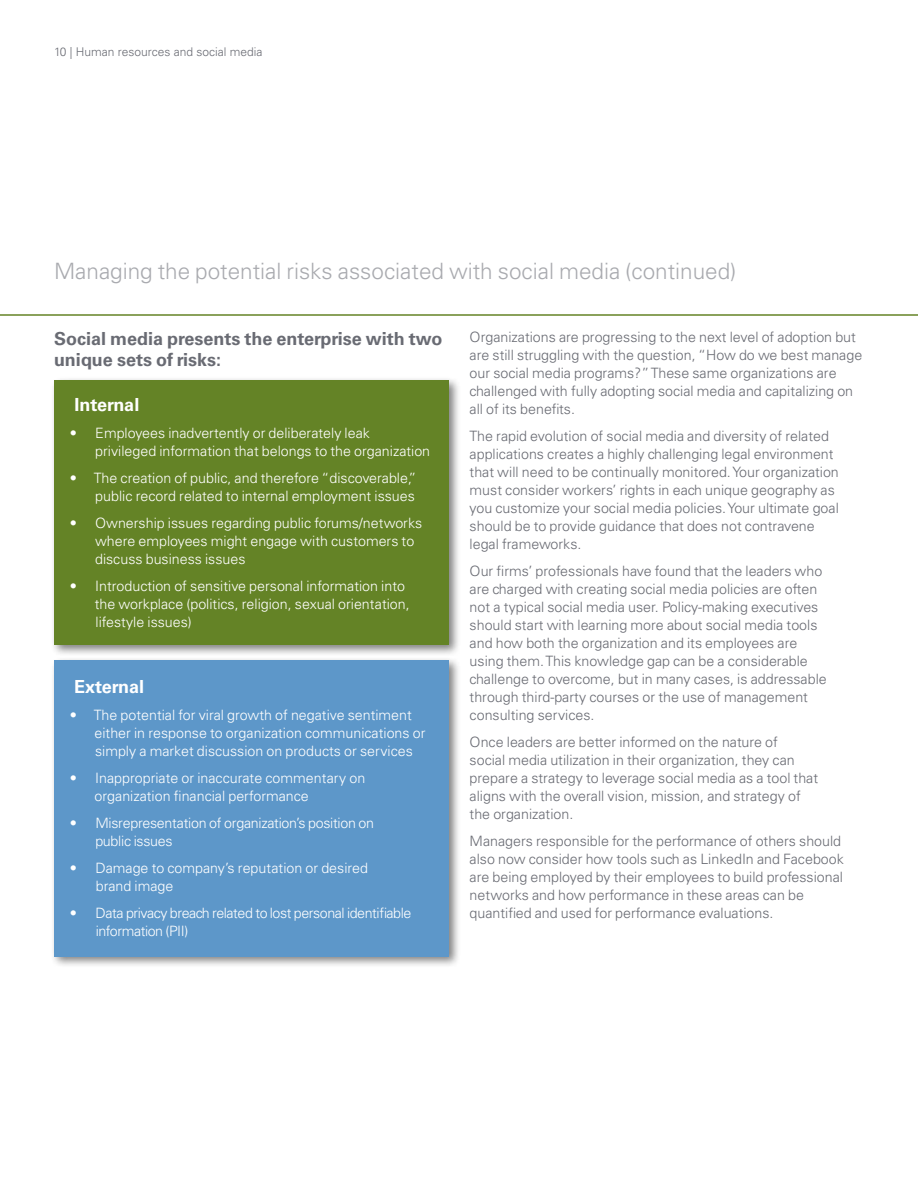
<style>
.page{position:relative;width:918px;height:1188px;background:#fff}
.page>*{position:absolute;margin:0;border:0;box-sizing:border-box;transform-origin:0 0}
.t1{font:300 22.5px "Univers LT Std";color:#a9aaaf}
.t2{font:700 18px/21px "Univers LT Std";color:#696b73}
.t3{font:700 18px "Univers LT Std";color:#fff}
.t4{font:300 14.25px/18px "Univers LT Std";color:#696b73}
.t5{font:300 14.25px/18px "Univers LT Std";color:#fff}
.t6{font:300 14.25px/18px "Univers LT Std";letter-spacing:-.03em;color:#fff}
.t7{font:300 14.25px/18px "Univers LT Std";letter-spacing:-.02em;color:#fff}
.t8{font:300 12px "Univers LT Std";color:#696b73}
</style>
<div class="page">
<hr style="left:0;top:314px;width:918px;height:2px;background:#648326">
<div style="left:50px;top:376px;width:411px;height:281px;background:#000;opacity:.5"></div>
<div style="left:54px;top:380px;width:394px;height:265px;background:#648326"></div>
<div style="left:50px;top:656px;width:411px;height:313px;background:#000;opacity:.5"></div>
<div style="left:54px;top:660px;width:394px;height:296px;background:#5d97c9"></div>
<p class="t8" style="left:54px;top:44px;width:210px">10 | Human resources and social media</p>
<h1 class="t1" style="left:54px;top:257px;width:684px">Managing the potential risks associated with social media (continued)</h1>
<p class="t2" style="left:54px;top:328px;width:390px">Social media presents the enterprise with two unique sets of risks:</p>
<p class="t4" style="left:470px;top:328px;width:394px">Organizations are progressing to the next level of adoption but are still struggling with the question, “How do we best manage our social media programs?” These same organizations are challenged with fully adopting social media and capitalizing on all of its benefits.</p>
<p class="t4" style="left:470px;top:427px;width:371px">The rapid evolution of social media and diversity of related applications creates a highly challenging legal environment that will need to be continually monitored. Your organization must consider workers’ rights in each unique geography as you customize your social media policies. Your ultimate goal should be to provide guidance that does not contravene legal frameworks.</p>
<p class="t4" style="left:470px;top:562px;width:359px">Our firms’ professionals have found that the leaders who are charged with creating social media policies are often not a typical social media user. Policy-making executives should start with learning more about social media tools and how both the organization and its employees are using them. This knowledge gap can be a considerable challenge to overcome, but in many cases, is addressable through third-party courses or the use of management consulting services.</p>
<p class="t4" style="left:470px;top:733px;width:350px">Once leaders are better informed on the nature of<br>social media utilization in their organization, they can prepare a strategy to leverage social media as a tool that aligns with the overall vision, mission, and strategy of the organization.</p>
<p class="t4" style="left:470px;top:832px;width:376px">Managers responsible for the performance of others should also now consider how tools such as LinkedIn and Facebook are being employed by their employees to build professional networks and how performance in these areas can be quantified and used for performance evaluations.</p>
<p class="t3" style="left:74px;top:394px;width:66px">Internal</p>
<p class="t5" style="left:95px;top:424px;width:336px;text-indent:-26px">• Employees inadvertently or deliberately leak privileged information that belongs to the organization</p>
<p class="t5" style="left:70px;top:469px;width:348px;text-align:right">• The creation of public, and therefore “discoverable,” public record related to internal employment issues</p>
<p class="t5" style="left:95px;top:514px;width:329px;text-indent:-25px">• Ownership issues regarding public forums/networks where employees might engage with customers to discuss business issues</p>
<p class="t5" style="left:95px;top:577px;width:316px;text-indent:-25px">• Introduction of sensitive personal information into the workplace (politics, religion, sexual orientation, lifestyle issues)</p>
<p class="t3" style="left:74px;top:676px;width:71px">External</p>
<p class="t5" style="left:95px;top:706px;width:332px;text-indent:-25px">• The potential for viral growth of negative sentiment either in response to organization communications or simply a market discussion on products or services</p>
<p class="t5" style="left:95px;top:769px;width:272px;text-indent:-25px">• Inappropriate or inaccurate commentary on organization financial performance</p>
<p class="t7" style="left:95px;top:814px;width:280px;text-indent:-26px">• Misrepresentation of organization’s position on public issues</p>
<p class="t5" style="left:96px;top:859px;width:274px;text-indent:-26px">• Damage to company’s reputation or desired brand image</p>
<p class="t6" style="left:96px;top:904px;width:317px;text-indent:-26px">• Data privacy breach related to lost personal identifiable information (PII)</p>
</div>
